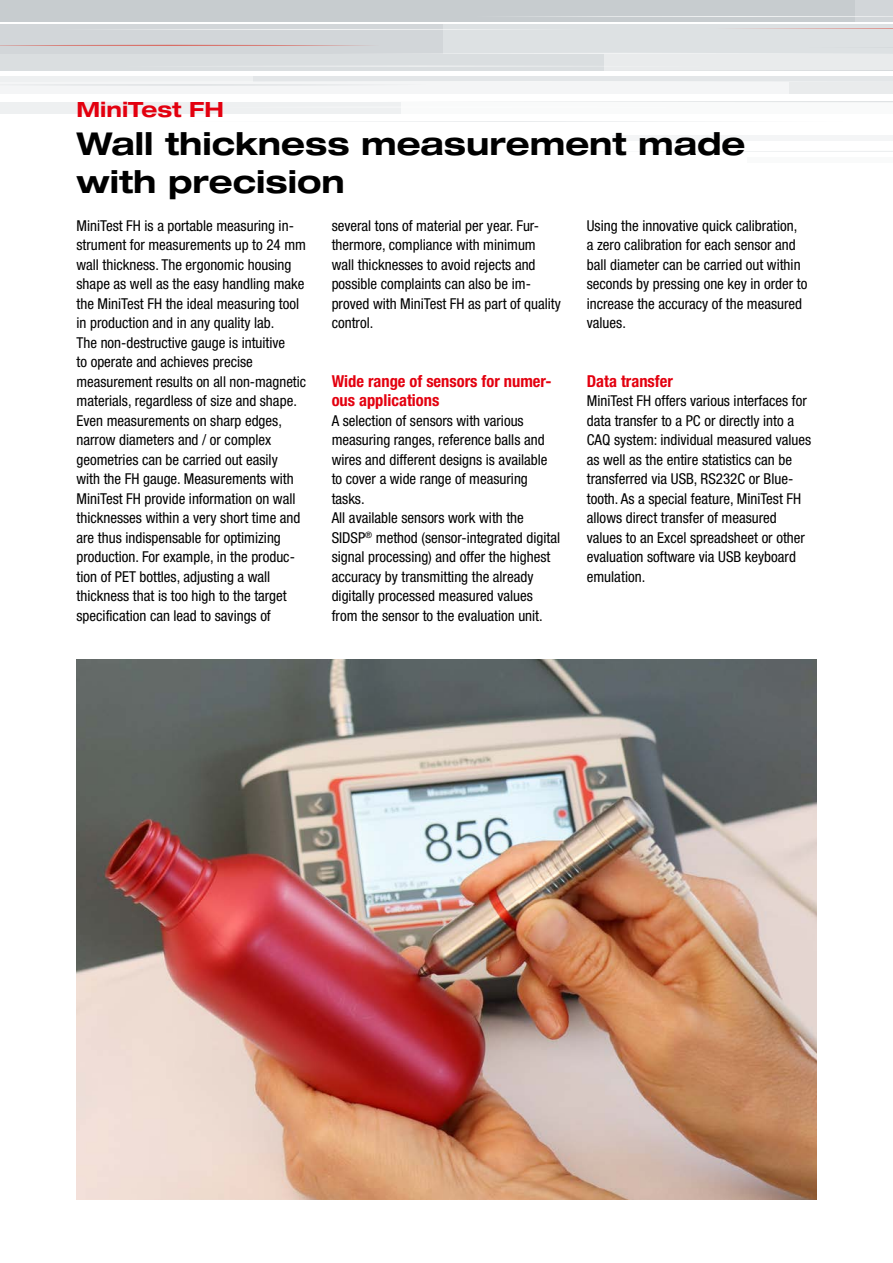
<style>
.page{position:relative;width:893px;height:1263px;background:#fff}
.page>*{position:absolute;margin:0;border:0;box-sizing:border-box;transform-origin:0 0}
.t1{font:700 expanded 31.5px/37.8px "Helvetica Neue LT Std";color:#000}
.t2{font:700 expanded 21px "Helvetica Neue LT Std";color:#e3000f}
.t3{font:700 condensed 16.5px/19.5px "Helvetica Neue LT Std";color:#e3000f}
.t4{font:condensed 15px/19.5px "Helvetica Neue LT Std";color:#000}
</style>
<div class="page">
<div style="left:854px;top:0;width:39px;height:21px;background:#d2d6d9"></div>
<div style="left:0;top:0;width:854px;height:21px;background:#c7cccf"></div>
<div style="left:603px;top:53px;width:290px;height:18px;background:#e9ebec"></div>
<div style="left:0;top:53px;width:603px;height:18px;background:#dadee0"></div>
<div style="left:400px;top:102px;width:493px;height:12px;background:#f9fafa"></div>
<div style="left:0;top:102px;width:400px;height:12px;background:#eef0f1"></div>
<div style="left:0;top:82px;width:789px;height:12px;background:#f4f5f6"></div>
<div style="left:789px;top:82px;width:104px;height:12px;background:#e9ebec"></div>
<div style="left:613px;top:135px;width:280px;height:6px;background:#f4f5f6"></div>
<div style="left:748px;top:157px;width:145px;height:6px;background:#f9fafa"></div>
<div style="left:0;top:76px;width:254px;height:6px;background:#eef0f1"></div>
<div style="left:254px;top:76px;width:639px;height:6px;background:#e3e6e8"></div>
<div style="left:442px;top:24px;width:451px;height:29px;background:#dde1e3"></div>
<div style="left:0;top:24px;width:442px;height:29px;background:#d2d6d9"></div>
<svg style="left:121px;top:29px;width:384px;height:1px"></svg>
<svg style="left:525px;top:16px;width:368px;height:1px"></svg>
<svg style="left:443px;top:53px;width:160px;height:1px"></svg>
<svg style="left:283px;top:66px;width:269px;height:1px"></svg>
<hr style="left:809px;top:47px;width:84px;height:1px;background:#c7cccf">
<hr style="left:578px;top:70px;width:315px;height:1px;background:#c7cccf">
<svg style="left:43px;top:81px;width:731px;height:5px"></svg>
<hr style="left:370px;top:101px;width:523px;height:1px;background:#c7cccf">
<svg style="left:348px;top:121px;width:340px;height:1px"></svg>
<svg style="left:694px;top:151px;width:199px;height:1px"></svg>
<svg style="left:0;top:45px;width:369px;height:1px"></svg>
<hr style="left:715px;top:28px;width:178px;height:1px;background:#dd2a1b">
<img style="left:77px;top:660px;width:739px;height:539px">
<h2 class="t2" style="left:77px;top:96px;width:149px">MiniTest FH</h2>
<h1 class="t1" style="left:77px;top:124px;width:670px">Wall thickness measurement made with precision</h1>
<p class="t4" style="left:77px;top:216px;width:231px">MiniTest FH is a portable measuring in&shy;strument for measurements up to 24 mm wall thickness. The ergonomic housing shape as well as the easy handling make the MiniTest FH the ideal measuring tool in production and in any quality lab.<br>The non-destructive gauge is intuitive<br>to operate and achieves precise measurement results on all non-magnetic materials, regardless of size and shape.<br>Even measurements on sharp edges, narrow diameters and / or complex geometries can be carried out easily<br>with the FH gauge. Measurements with MiniTest FH provide information on wall thicknesses within a very short time and are thus indispensable for optimizing production. For example, in the produc&shy;tion of PET bottles, adjusting a wall thickness that is too high to the target specification can lead to savings of</p>
<p class="t4" style="left:332px;top:216px;width:231px">several tons of material per year. Fur&shy;thermore, compliance with minimum wall thicknesses to avoid rejects and possible complaints can also be im&shy;proved with MiniTest FH as part of quality control.</p>
<p class="t3" style="left:332px;top:371px;width:221px">Wide range of sensors for numer&shy;ous applications</p>
<p class="t4" style="left:332px;top:411px;width:230px">A selection of sensors with various measuring ranges, reference balls and wires and different designs is available to cover a wide range of measuring tasks.<br>All available sensors work with the SIDSP<sup>®</sup> method (sensor-integrated digital signal processing) and offer the highest accuracy by transmitting the already digitally processed measured values from the sensor to the evaluation unit.</p>
<p class="t4" style="left:587px;top:216px;width:222px">Using the innovative quick calibration, a zero calibration for each sensor and ball diameter can be carried out within seconds by pressing one key in order to increase the accuracy of the measured values.</p>
<p class="t3" style="left:587px;top:371px;width:88px">Data transfer</p>
<p class="t4" style="left:587px;top:391px;width:226px">MiniTest FH offers various interfaces for data transfer to a PC or directly into a CAQ system: individual measured values as well as the entire statistics can be transferred via USB, RS232C or Blue&shy;tooth. As a special feature, MiniTest FH allows direct transfer of measured values to an Excel spreadsheet or other evaluation software via USB keyboard emulation.</p>
</div>
